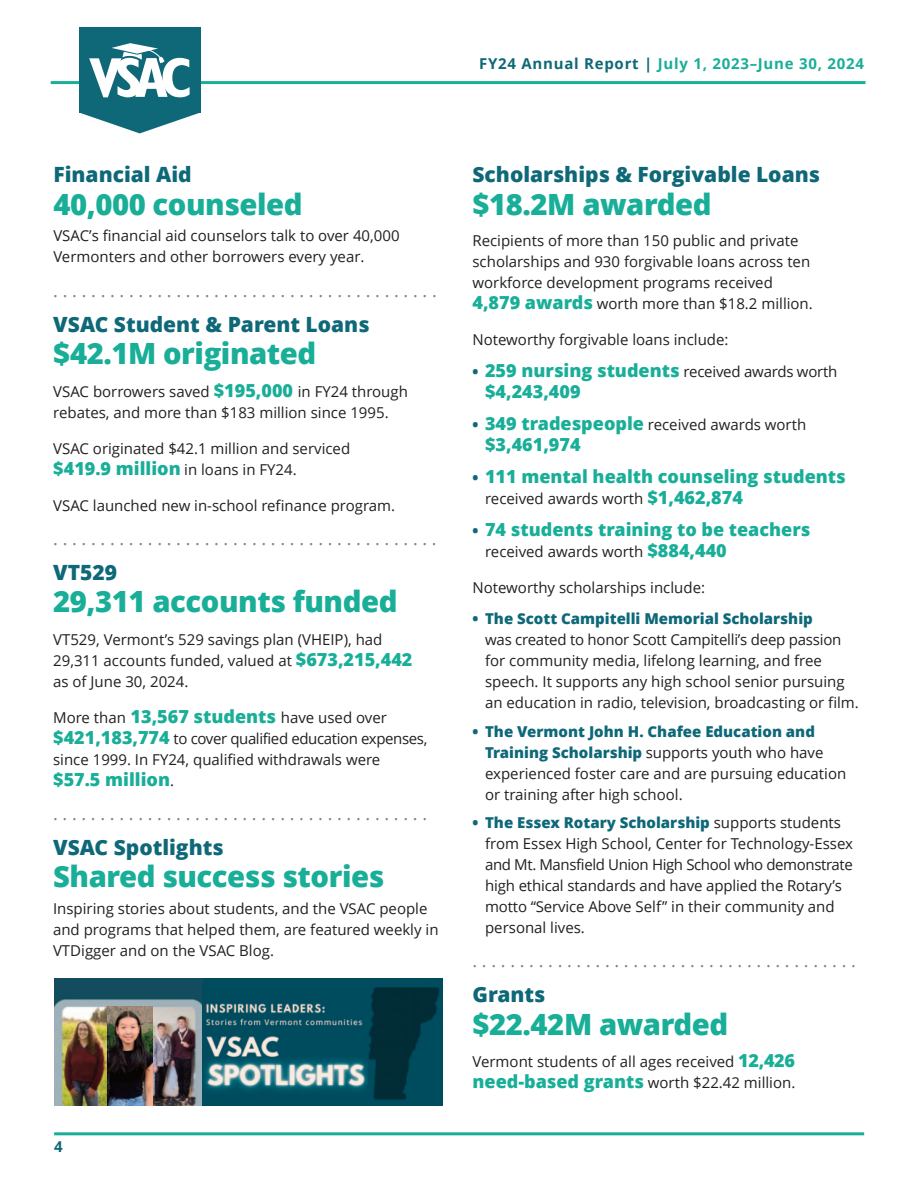
<style>
.page{position:relative;width:918px;height:1188px;background:#fff}
.page>*{position:absolute;margin:0;border:0;box-sizing:border-box;transform-origin:0 0}
.t1{font:800 29.25px "Open Sans";letter-spacing:-.015em;color:#18ae98}
.t2{font:800 21px "Open Sans";color:#0e6878}
.t3{font:18px "Open Sans";color:#808285}
.t4{font:800 18px "Open Sans";color:#18ae98}
.t5{font:15px/21px "Open Sans";color:#231f20}
.t6{font:700 15px "Open Sans";letter-spacing:.05em;color:#18ae98}
.t7{font:700 15px "Open Sans";color:#0e6878}
.s1{color:#0e6878}
.s2{font-weight:800;font-size:18px;color:#18ae98}
.s3{font-weight:400;font-size:15px;color:#231f20}
.s4{font-weight:800;color:#0e6878}
.s5{font-size:15px;color:#0e6878}
</style>
<div class="page">
<img style="left:203px;top:978px;width:239px;height:128px">
<hr style="left:51px;top:81px;width:814px;height:3px;background:#18ae98">
<hr style="left:54px;top:1132px;width:810px;height:3px;background:#18ae98">
<div style="left:79px;top:27px;width:121px;height:86px;background:#0e6878"></div>
<svg style="left:80px;top:113px;width:119px;height:20px"></svg>
<svg style="left:89px;top:43px;width:101px;height:54px"></svg>
<img style="left:54px;top:978px;width:149px;height:128px">
<img style="left:203px;top:984px;width:164px;height:74px">
<img style="left:203px;top:988px;width:164px;height:44px">
<img style="left:107px;top:1006px;width:45px;height:100px">
<img style="left:203px;top:1058px;width:164px;height:48px">
<p class="t6" style="left:479px;top:53px;width:386px"><span class="s1">FY24 Annual Report |</span> July 1, 2023–June 30, 2024</p>
<p class="t2" style="left:53px;top:160px;width:140px">Financial Aid</p>
<p class="t1" style="left:53px;top:183px;width:251px">40,000 counseled</p>
<p class="t5" style="left:53px;top:225px;width:348px">VSAC’s financial aid counselors talk to over 40,000<br>Vermonters and other borrowers every year.</p>
<p class="t3" style="left:53px;top:278px;width:385px">. . . . . . . . . . . . . . . . . . . . . . . . . . . . . . . . . . . . . . . . .</p>
<p class="t2" style="left:53px;top:310px;width:318px">VSAC Student &amp; Parent Loans</p>
<p class="t1" style="left:53px;top:333px;width:265px">$42.1M originated</p>
<p class="t5" style="left:53px;top:381px;width:356px">VSAC borrowers saved <span class="s2">$195,000</span> in FY24 through rebates, and more than $183 million since 1995.</p>
<p class="t5" style="left:53px;top:438px;width:298px">VSAC originated $42.1 million and serviced <span class="s2">$419.9 million</span> in loans in FY24.</p>
<p class="t5" style="left:53px;top:495px;width:343px">VSAC launched new in-school refinance program.</p>
<p class="t3" style="left:53px;top:526px;width:385px">. . . . . . . . . . . . . . . . . . . . . . . . . . . . . . . . . . . . . . . . .</p>
<p class="t2" style="left:53px;top:557px;width:65px">VT529</p>
<p class="t1" style="left:53px;top:581px;width:346px">29,311 accounts funded</p>
<p class="t5" style="left:53px;top:629px;width:361px">VT529, Vermont’s 529 savings plan (VHEIP), had<br>29,311 accounts funded, valued at <span class="s2">$673,215,442 </span>as of June 30, 2024.</p>
<p class="t5" style="left:53px;top:707px;width:376px">More than <span class="s2">13,567 students</span> have used over <span class="s2">$421,183,774</span> to cover qualified education expenses, since 1999. In FY24, qualified withdrawals were</p>
<p class="t4" style="left:53px;top:767px;width:122px">$57.5 million<span class="s3">.</span></p>
<p class="t3" style="left:53px;top:801px;width:376px">. . . . . . . . . . . . . . . . . . . . . . . . . . . . . . . . . . . . . . . .</p>
<p class="t2" style="left:53px;top:832px;width:172px">VSAC Spotlights</p>
<p class="t1" style="left:53px;top:856px;width:333px">Shared success stories</p>
<p class="t5" style="left:53px;top:897px;width:387px">Inspiring stories about students, and the VSAC people and programs that helped them, are featured weekly in<br>VTDigger and on the VSAC Blog.</p>
<p class="t7" style="left:54px;top:1136px;width:10px">4</p>
<p class="t2" style="left:472px;top:160px;width:349px">Scholarships &amp; Forgivable Loans</p>
<p class="t1" style="left:472px;top:183px;width:241px">$18.2M awarded</p>
<p class="t5" style="left:472px;top:230px;width:342px">Recipients of more than 150 public and private scholarships and 930 forgivable loans across ten workforce development programs received <span class="s2">4,879 awards</span> worth more than $18.2 million.</p>
<p class="t5" style="left:472px;top:329px;width:258px">Noteworthy forgivable loans include:</p>
<p class="t5" style="left:472px;top:361px;width:366px"><span class="s4">•</span> <span class="s2">259 nursing students</span> received awards worth</p>
<p class="t4" style="left:485px;top:379px;width:97px">$4,243,409</p>
<p class="t5" style="left:472px;top:414px;width:335px"><span class="s4">•</span> <span class="s2">349 tradespeople</span> received awards worth</p>
<p class="t4" style="left:485px;top:432px;width:97px">$3,461,974</p>
<p class="t4" style="left:472px;top:464px;width:375px"><span class="s5">•</span> 111 mental health counseling students</p>
<p class="t5" style="left:485px;top:487px;width:259px">received awards worth <span class="s2">$1,462,874</span></p>
<p class="t4" style="left:472px;top:516px;width:339px"><span class="s5">•</span> 74 students training to be teachers</p>
<p class="t5" style="left:485px;top:540px;width:243px">received awards worth <span class="s2">$884,440</span></p>
<p class="t5" style="left:472px;top:576px;width:234px">Noteworthy scholarships include:</p>
<p class="t5" style="left:485px;top:608px;width:375px;text-indent:-13px"><span class="s4">• The Scott Campitelli Memorial Scholarship<br></span>was created to honor Scott Campitelli’s deep passion for community media, lifelong learning, and free speech. It supports any high school senior pursuing an education in radio, television, broadcasting or film.</p>
<p class="t5" style="left:485px;top:721px;width:363px;text-indent:-13px"><span class="s4">• The Vermont John H. Chafee Education and Training Scholarship</span> supports youth who have experienced foster care and are pursuing education or training after high school.</p>
<p class="t5" style="left:485px;top:812px;width:369px;text-indent:-13px"><span class="s4">• The Essex Rotary Scholarship</span> supports students from Essex High School, Center for Technology-Essex and Mt. Mansfield Union High School who demonstrate high ethical standards and have applied the Rotary’s motto “Service Above Self” in their community and personal lives.</p>
<p class="t3" style="left:472px;top:948px;width:385px">. . . . . . . . . . . . . . . . . . . . . . . . . . . . . . . . . . . . . . . . .</p>
<p class="t2" style="left:472px;top:980px;width:74px">Grants</p>
<p class="t1" style="left:472px;top:1003px;width:257px">$22.42M awarded</p>
<p class="t5" style="left:472px;top:1051px;width:324px">Vermont students of all ages received <span class="s2">12,426 need-based grants</span> worth $22.42 million.</p>
</div>
